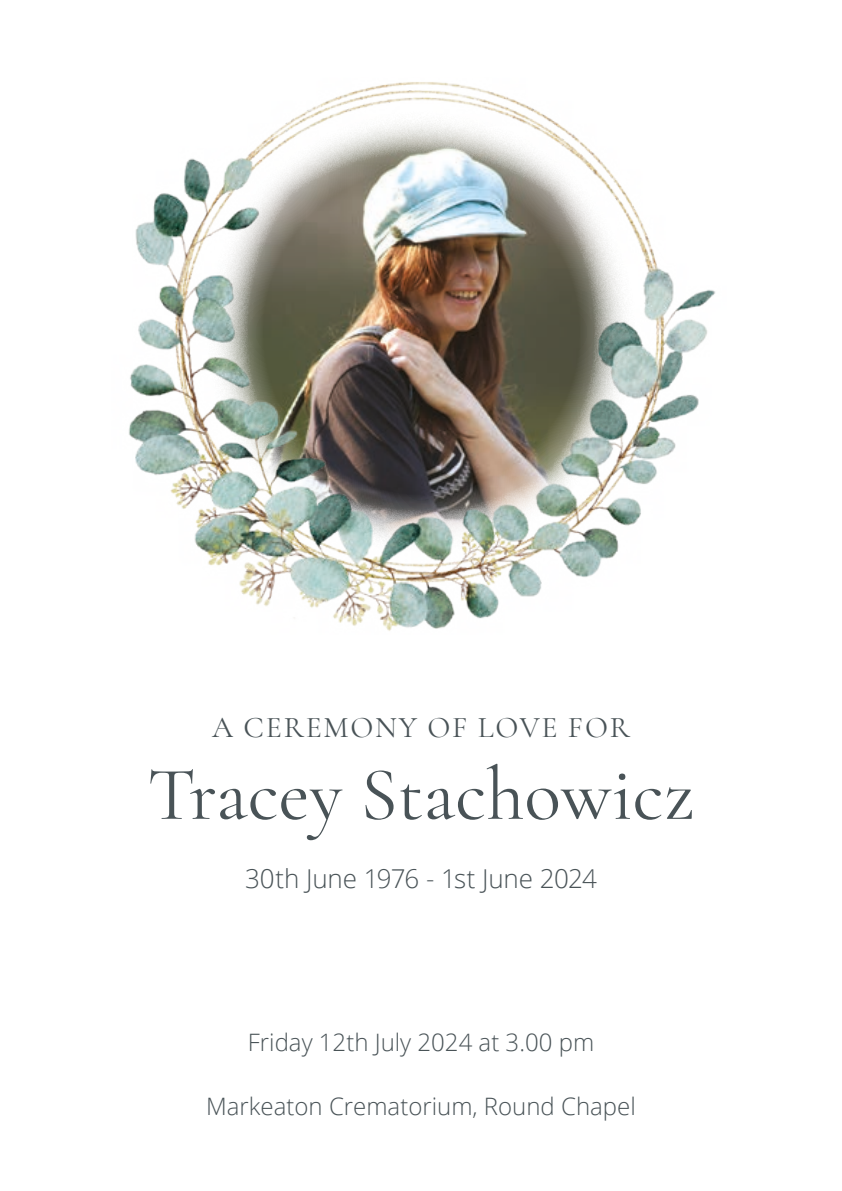
<style>
.page{position:relative;width:842px;height:1191px;background:#fff}
.page>*{position:absolute;margin:0;border:0;box-sizing:border-box;transform-origin:0 0}
.t1{font:76px "Cormorant Garamond";color:#495357}
.t2{font:30px "Cormorant Garamond";letter-spacing:.06em;color:#495357}
.t3{font:300 26px "Open Sans";letter-spacing:-.01em;color:#495357}
.t4{font:300 24px "Open Sans";color:#495357}
</style>
<div class="page">
<img style="left:129px;top:82px;width:587px;height:549px">
<p class="t2" style="left:212px;top:709px;width:419px">A CEREMONY OF LOVE FOR</p>
<h1 class="t1" style="left:147px;top:748px;width:549px">Tracey Stachowicz</h1>
<p class="t3" style="left:245px;top:860px;width:353px">30th June 1976 - 1st June 2024</p>
<p class="t4" style="left:248px;top:1025px;width:348px">Friday 12th July 2024 at 3.00 pm</p>
<p class="t4" style="left:206px;top:1089px;width:431px">Markeaton Crematorium, Round Chapel</p>
</div>
